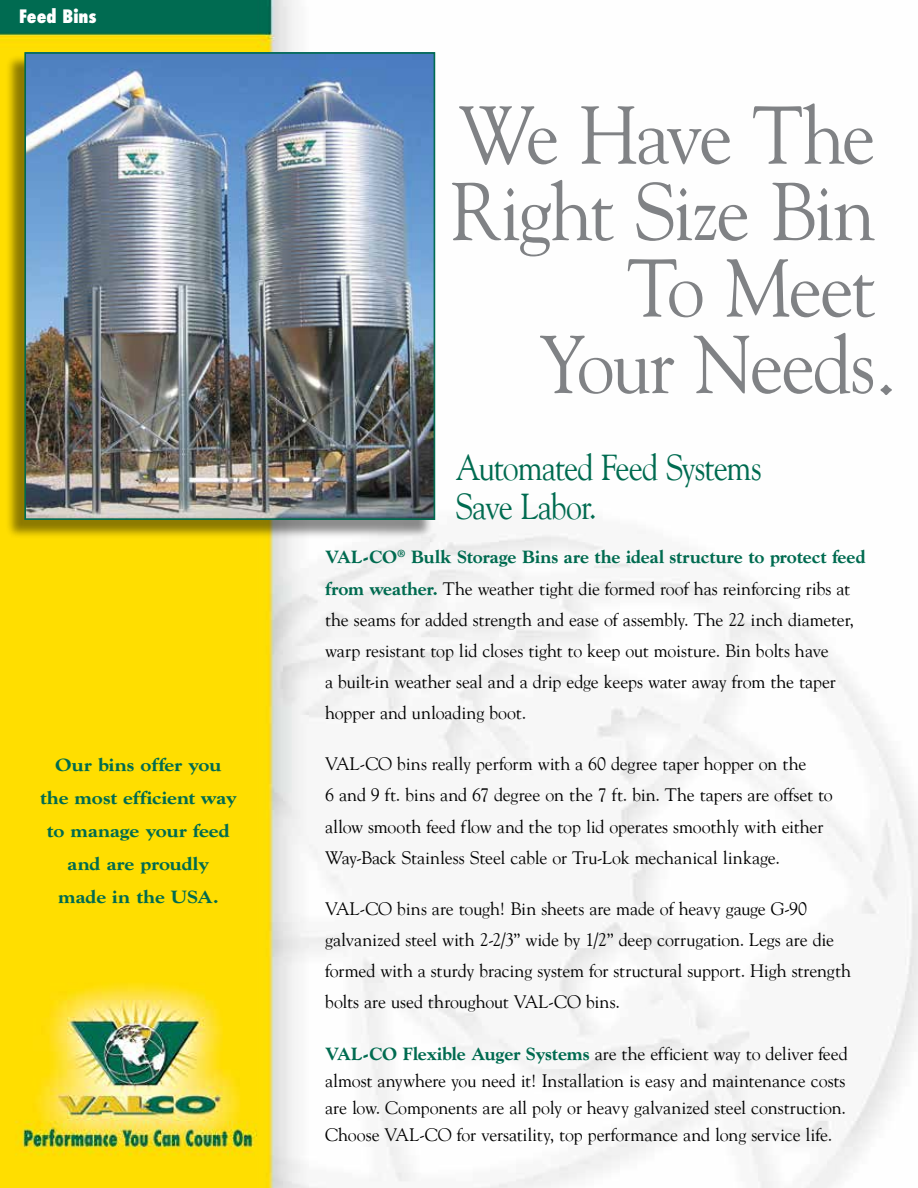
<style>
.page{position:relative;width:918px;height:1188px;background:#fff}
.page>*{position:absolute;margin:0;border:0;box-sizing:border-box;transform-origin:0 0}
.t1{font:81px/76.5px "Goudy";letter-spacing:-.035em;color:#808285;text-align:right;scale:.94 1}
.t2{font:36px/39px "Goudy";letter-spacing:-.035em;color:#006b50;scale:.89 1}
.t3{font:18px/31px "Goudy";letter-spacing:-.01em;color:#000}
.t4{font:800 18px/33px "Goudy";letter-spacing:-.005em;color:#006b50;text-align:center;scale:1.1 1}
.t5{font:800 condensed 18px "Futura";color:#fff}
.s1{font-weight:800;color:#006b50}
</style>
<div class="page">
<img style="left:0;top:0;width:918px;height:1188px">
<div style="left:6px;top:54px;width:427px;height:485px;background:#000;opacity:.45"></div>
<img style="left:27px;top:55px;width:405px;height:462px">
<div style="left:24px;top:52px;width:411px;height:468px;border:2px solid #006b50"></div>
<p class="t5" style="left:19px;top:4px;width:79px">Feed Bins</p>
<p class="t4" style="left:40px;top:748px;width:180px">Our bins offer you the most efficient way to manage your feed and are proudly<br>made in the USA.</p>
<h1 class="t1" style="left:451px;top:95px;width:476px">We Have The<br>Right Size Bin<br>To Meet<br>Your Needs.</h1>
<h2 class="t2" style="left:455px;top:447px;width:346px">Automated Feed Systems<br>Save Labor.</h2>
<p class="t3" style="left:325px;top:541px;width:542px"><span class="s1">VAL-CO</span><sup>®</sup> <span class="s1">Bulk Storage Bins are the ideal structure to protect feed from weather.</span> The weather tight die formed roof has reinforcing ribs at the seams for added strength and ease of assembly. The 22 inch diameter, warp resistant top lid closes tight to keep out moisture. Bin bolts have<br>a built-in weather seal and a drip edge keeps water away from the taper hopper and unloading boot.</p>
<p class="t3" style="left:325px;top:748px;width:509px">VAL-CO bins really perform with a 60 degree taper hopper on the<br>6 and 9 ft. bins and 67 degree on the 7 ft. bin. The tapers are offset to allow smooth feed flow and the top lid operates smoothly with either Way-Back Stainless Steel cable or Tru-Lok mechanical linkage.</p>
<p class="t3" style="left:325px;top:893px;width:528px">VAL-CO bins are tough! Bin sheets are made of heavy gauge G-90 galvanized steel with 2-2/3” wide by 1/2” deep corrugation. Legs are die formed with a sturdy bracing system for structural support. High strength bolts are used throughout VAL-CO bins.</p>
<p class="t3" style="left:325px;top:1040px;width:524px;line-height:27px;text-align:justify"><span class="s1">VAL-CO Flexible Auger Systems</span> are the efficient way to deliver feed almost anywhere you need it! Installation is easy and maintenance costs are low. Components are all poly or heavy galvanized steel construction.<br>Choose VAL-CO for versatility, top performance and long service life.</p>
</div>
